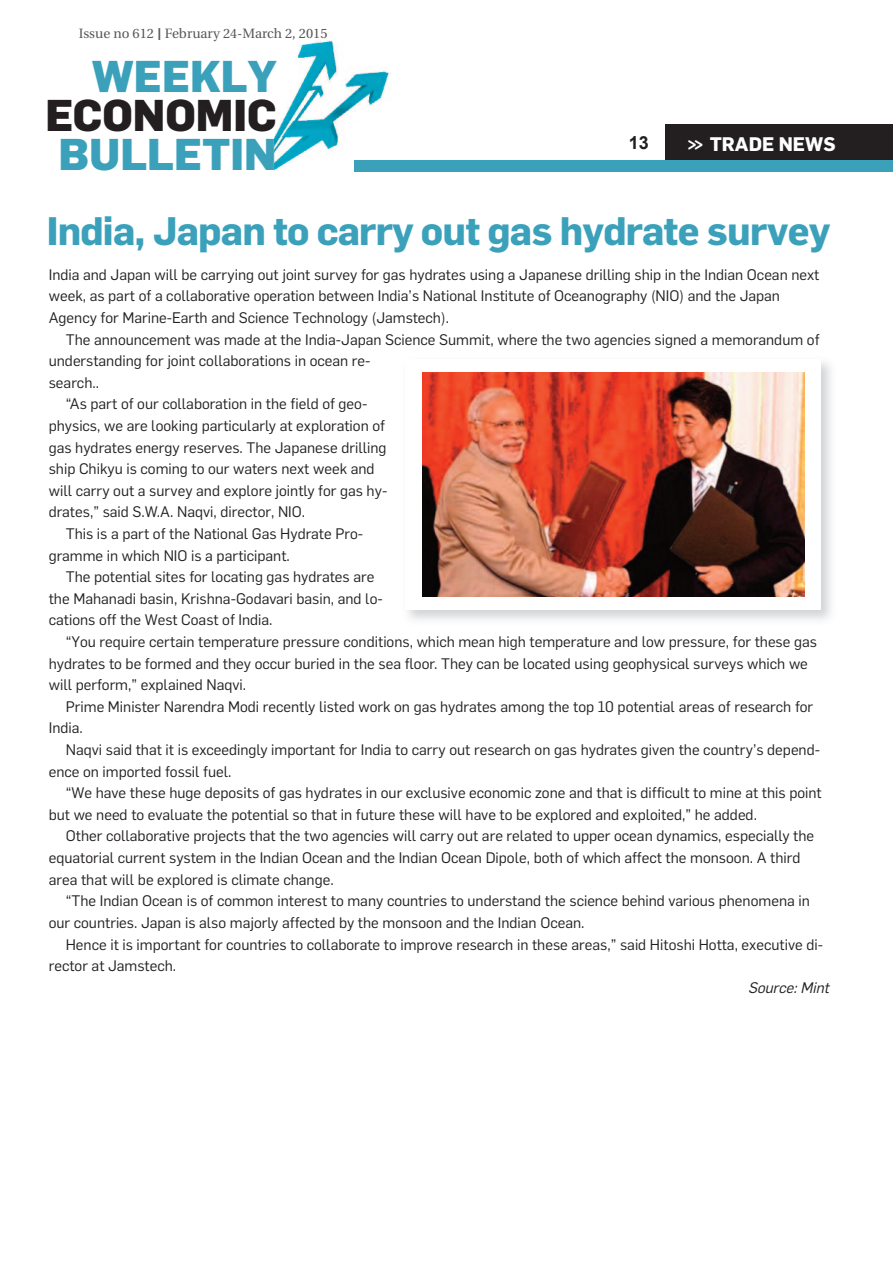
<style>
.page{position:relative;width:893px;height:1263px;background:#fff}
.page>*{position:absolute;margin:0;border:0;box-sizing:border-box;transform-origin:0 0}
.t1{font:800 43.65px "Flama";color:#3ba1bb}
.t2{font:800 43.65px "Flama";color:#231f20}
.t3{font:700 39px "Flama";letter-spacing:-.02em;color:#3ba1bb}
.t4{font:700 19.35px "Flama";color:#fff;scale:.8 1}
.t5{font:700 18px "Arial";color:#231f20}
.t6{font:15px/21.6px "Flama";color:#231f20}
.t7{font:italic 15px "Flama";color:#231f20}
.t8{font:13.5px "Utopia";color:#57585a}
.s1{font-family:"Arial";font-size:16.5px}
</style>
<div class="page">
<div style="left:666px;top:125px;width:227px;height:41px;background:#231f20"></div>
<img style="left:274px;top:40px;width:116px;height:130px">
<div style="left:354px;top:160px;width:539px;height:11px;background:#3ba1bb"></div>
<img style="left:423px;top:372px;width:382px;height:225px">
<p class="t8" style="left:79px;top:28px;width:250px">Issue no 612 <span class="s1">I</span> February 24-March 2, 2015</p>
<h1 class="t1" style="left:92px;top:61px;width:186px">WEEKLY</h1>
<h1 class="t2" style="left:46px;top:100px;width:233px">ECONOMIC</h1>
<h1 class="t1" style="left:59px;top:139px;width:220px">BULLETIN</h1>
<p class="t4" style="left:687px;top:137px;width:187px">&gt;&gt; TRADE NEWS</p>
<p class="t5" style="left:629px;top:133px;width:22px">13</p>
<h2 class="t3" style="left:47px;top:217px;width:785px">India, Japan to carry out gas hydrate survey</h2>
<p class="t6" style="left:49px;top:265px;width:772px">India and Japan will be carrying out joint survey for gas hydrates using a Japanese drilling ship in the Indian Ocean next week, as part of a collaborative operation between India’s National Institute of Oceanography (NIO) and the Japan<br>Agency for Marine-Earth and Science Technology (Jamstech).</p>
<p class="t6" style="left:66px;top:330px;width:755px">The announcement was made at the India-Japan Science Summit, where the two agencies signed a memorandum of</p>
<p class="t6" style="left:49px;top:351px;width:323px">understanding for joint collaborations in ocean re-</p>
<p class="t6" style="left:49px;top:373px;width:52px">search..</p>
<p class="t6" style="left:66px;top:394px;width:303px">“As part of our collaboration in the field of geo-</p>
<p class="t6" style="left:49px;top:416px;width:338px">physics, we are looking particularly at exploration of</p>
<p class="t6" style="left:49px;top:438px;width:339px">gas hydrates energy reserves. The Japanese drilling</p>
<p class="t6" style="left:49px;top:459px;width:327px">ship Chikyu is coming to our waters next week and</p>
<p class="t6" style="left:49px;top:481px;width:340px">will carry out a survey and explore jointly for gas hy-</p>
<p class="t6" style="left:49px;top:502px;width:258px">drates,” said S.W.A. Naqvi, director, NIO.</p>
<p class="t6" style="left:66px;top:524px;width:299px">This is a part of the National Gas Hydrate Pro-</p>
<p class="t6" style="left:49px;top:546px;width:243px">gramme in which NIO is a participant.</p>
<p class="t6" style="left:66px;top:567px;width:310px">The potential sites for locating gas hydrates are</p>
<p class="t6" style="left:49px;top:589px;width:336px">the Mahanadi basin, Krishna-Godavari basin, and lo-</p>
<p class="t6" style="left:49px;top:610px;width:225px">cations off the West Coast of India.</p>
<p class="t6" style="left:66px;top:632px;width:753px">“You require certain temperature pressure conditions, which mean high temperature and low pressure, for these gas</p>
<p class="t6" style="left:49px;top:654px;width:761px">hydrates to be formed and they occur buried in the sea floor. They can be located using geophysical surveys which we</p>
<p class="t6" style="left:49px;top:675px;width:199px">will perform,” explained Naqvi.</p>
<p class="t6" style="left:66px;top:697px;width:749px">Prime Minister Narendra Modi recently listed work on gas hydrates among the top 10 potential areas of research for</p>
<p class="t6" style="left:49px;top:718px;width:36px">India.</p>
<p class="t6" style="left:66px;top:740px;width:756px">Naqvi said that it is exceedingly important for India to carry out research on gas hydrates given the country’s depend-</p>
<p class="t6" style="left:49px;top:762px;width:184px">ence on imported fossil fuel.</p>
<p class="t6" style="left:66px;top:783px;width:758px">“We have these huge deposits of gas hydrates in our exclusive economic zone and that is difficult to mine at this point</p>
<p class="t6" style="left:49px;top:805px;width:710px">but we need to evaluate the potential so that in future these will have to be explored and exploited,” he added.</p>
<p class="t6" style="left:66px;top:826px;width:750px">Other collaborative projects that the two agencies will carry out are related to upper ocean dynamics, especially the</p>
<p class="t6" style="left:49px;top:848px;width:753px">equatorial current system in the Indian Ocean and the Indian Ocean Dipole, both of which affect the monsoon. A third</p>
<p class="t6" style="left:49px;top:870px;width:286px">area that will be explored is climate change.</p>
<p class="t6" style="left:66px;top:891px;width:746px">“The Indian Ocean is of common interest to many countries to understand the science behind various phenomena in</p>
<p class="t6" style="left:49px;top:913px;width:537px">our countries. Japan is also majorly affected by the monsoon and the Indian Ocean.</p>
<p class="t6" style="left:66px;top:934px;width:759px">Hence it is important for countries to collaborate to improve research in these areas,” said Hitoshi Hotta, executive di-</p>
<p class="t6" style="left:49px;top:956px;width:129px">rector at Jamstech.</p>
<p class="t7" style="left:748px;top:982px;width:85px">Source: Mint</p>
</div>
